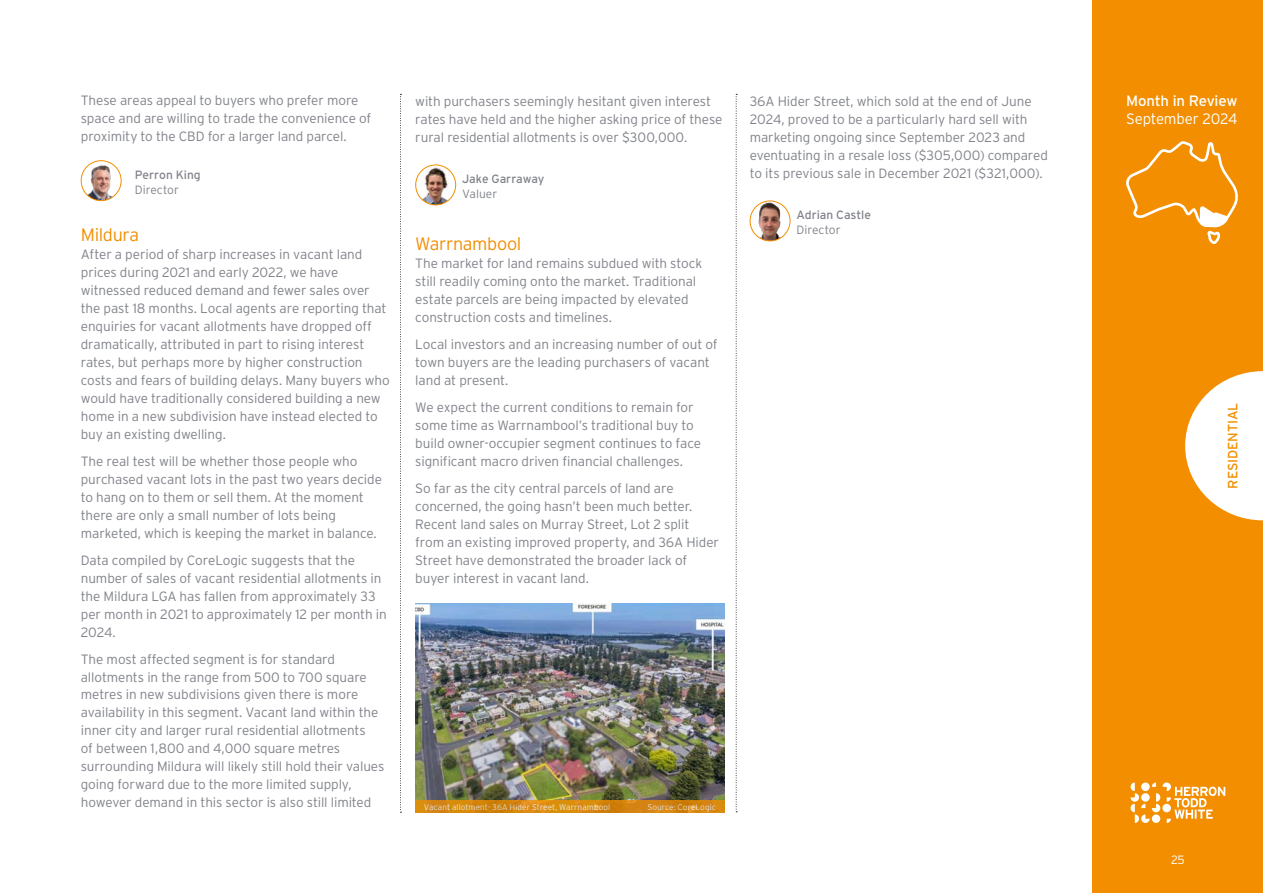
<style>
.page{position:relative;width:1263px;height:893px;background:#fff}
.page>*{position:absolute;margin:0;border:0;box-sizing:border-box;transform-origin:0 0}
.Subhead_Residential{font:300 18px "Interstate";letter-spacing:-.02em;color:#f28e00}
.t1{font:15px "Interstate";letter-spacing:-.015em;color:#fff}
.t2{font:300 15px "Interstate";letter-spacing:-.01em;color:#fff}
.Body_Text{font:300 13.5px/18px "Interstate";letter-spacing:-.005em;color:#80838a}
.t3{font:13.5px "Interstate";letter-spacing:-.01em;color:#f28e00}
.Byline{font:12px "Interstate";color:#80838a}
.Byline_title{font:300 12px "Interstate";color:#80838a}
.t4{font:300 12px "Interstate";color:#fff}
.t5{font:300 8.25px "Interstate";letter-spacing:.01em;color:#fff}
</style>
<div class="page">
<div style="left:1093px;top:0;width:170px;height:893px;background:#f28e00"></div>
<svg style="left:1185px;top:371px;width:78px;height:149px"></svg>
<svg style="left:400px;top:94px;width:1px;height:719px"></svg>
<svg style="left:1130px;top:782px;width:95px;height:41px"></svg>
<svg style="left:736px;top:94px;width:1px;height:718px"></svg>
<img style="left:750px;top:201px;width:40px;height:40px;border-radius:20px">
<div style="left:750px;top:201px;width:40px;height:40px;border:1px solid #f28e00;border-radius:50%"></div>
<img style="left:416px;top:165px;width:40px;height:40px;border-radius:20px">
<div style="left:415px;top:165px;width:41px;height:40px;border:1px solid #f28e00;border-radius:50%"></div>
<img style="left:81px;top:161px;width:40px;height:40px;border-radius:20px">
<div style="left:81px;top:160px;width:41px;height:41px;border:1px solid #f28e00;border-radius:50%"></div>
<svg style="left:1126px;top:141px;width:112px;height:103px"></svg>
<img style="left:415px;top:604px;width:309px;height:196px">
<svg style="left:415px;top:800px;width:309px;height:13px;fill:#d6860d"></svg>
<p class="Body_Text" style="left:81px;top:92px;width:292px">These areas appeal to buyers who prefer more space and are willing to trade the convenience of proximity to the CBD for a larger land parcel.</p>
<p class="Byline" style="left:135px;top:168px;width:68px">Perron King</p>
<p class="Byline_title" style="left:135px;top:183px;width:46px">Director</p>
<p class="Subhead_Residential" style="left:81px;top:224px;width:60px">Mildura</p>
<p class="Body_Text" style="left:81px;top:245px;width:310px">After a period of sharp increases in vacant land prices during 2021 and early 2022, we have witnessed reduced demand and fewer sales over the past 18 months. Local agents are reporting that enquiries for vacant allotments have dropped off dramatically, attributed in part to rising interest rates, but perhaps more by higher construction costs and fears of building delays. Many buyers who would have traditionally considered building a new home in a new subdivision have instead elected to buy an existing dwelling.</p>
<p class="Body_Text" style="left:81px;top:452px;width:303px">The real test will be whether those people who purchased vacant lots in the past two years decide to hang on to them or sell them. At the moment there are only a small number of lots being marketed, which is keeping the market in balance.</p>
<p class="Body_Text" style="left:81px;top:551px;width:307px">Data compiled by CoreLogic suggests that the number of sales of vacant residential allotments in the Mildura LGA has fallen from approximately 33 per month in 2021 to approximately 12 per month in 2024.</p>
<p class="Body_Text" style="left:81px;top:650px;width:305px">The most affected segment is for standard allotments in the range from 500 to 700 square metres in new subdivisions given there is more availability in this segment. Vacant land within the inner city and larger rural residential allotments<br>of between 1,800 and 4,000 square metres surrounding Mildura will likely still hold their values going forward due to the more limited supply, however demand in this sector is also still limited</p>
<p class="Body_Text" style="left:415px;top:92px;width:309px">with purchasers seemingly hesitant given interest rates have held and the higher asking price of these rural residential allotments is over $300,000.</p>
<p class="Byline" style="left:462px;top:172px;width:84px">Jake Garraway</p>
<p class="Byline_title" style="left:462px;top:187px;width:37px">Valuer</p>
<p class="Subhead_Residential" style="left:415px;top:233px;width:108px">Warrnambool</p>
<p class="Body_Text" style="left:415px;top:254px;width:288px">The market for land remains subdued with stock still readily coming onto the market. Traditional estate parcels are being impacted by elevated construction costs and timelines.</p>
<p class="Body_Text" style="left:415px;top:335px;width:304px">Local investors and an increasing number of out of town buyers are the leading purchasers of vacant land at present.</p>
<p class="Body_Text" style="left:415px;top:398px;width:287px">We expect the current conditions to remain for some time as Warrnambool’s traditional buy to build owner-occupier segment continues to face significant macro driven financial challenges.</p>
<p class="Body_Text" style="left:415px;top:479px;width:305px">So far as the city central parcels of land are concerned, the going hasn’t been much better.<br>Recent land sales on Murray Street, Lot 2 split from an existing improved property, and 36A Hider Street have demonstrated the broader lack of buyer interest in vacant land.</p>
<p class="t5" style="left:424px;top:802px;width:188px">Vacant allotment- 36A Hider Street, Warrnambool</p>
<p class="t5" style="left:647px;top:802px;width:70px">Source: CoreLogic</p>
<p class="Body_Text" style="left:750px;top:92px;width:300px">36A Hider Street, which sold at the end of June 2024, proved to be a particularly hard sell with marketing ongoing since September 2023 and eventuating in a resale loss ($305,000) compared to its previous sale in December 2021 ($321,000).</p>
<p class="Byline" style="left:796px;top:208px;width:76px">Adrian Castle</p>
<p class="Byline_title" style="left:796px;top:223px;width:46px">Director</p>
<p class="t1" style="left:1126px;top:92px;width:113px">Month in Review</p>
<p class="t2" style="left:1126px;top:110px;width:113px">September 2024</p>
<p class="t3" style="left:1225px;top:489px;width:87px;rotate:-90deg">RESIDENTIAL</p>
<p class="t4" style="left:1171px;top:853px;width:15px">25</p>
</div>
